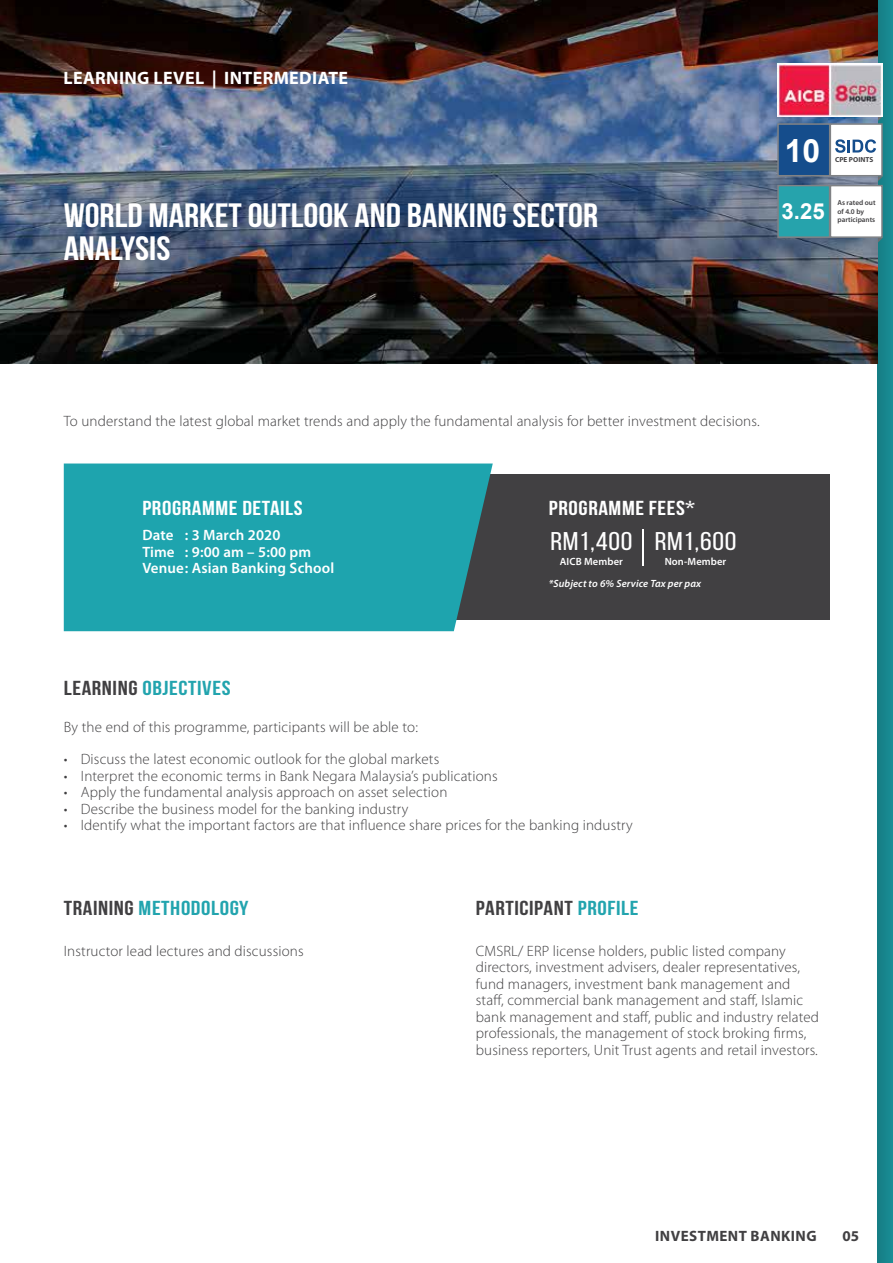
<style>
.page{position:relative;width:893px;height:1263px;background:#fff}
.page>*{position:absolute;margin:0;border:0;box-sizing:border-box;transform-origin:0 0}
.t1{font:700 33.75px/33px "Bebas Neue";color:#fff;scale:1.11 1}
.t2{font:700 31.95px "Arial";color:#fff}
.t3{font:25.65px "Bebas Neue";letter-spacing:.025em;color:#fff;scale:1.17 1}
.t4{font:700 22.2px "Arial";color:#fff}
.t5{font:700 20.25px "Bebas Neue";letter-spacing:.025em;color:#22a4ae;scale:1.17 1}
.t6{font:700 20.25px "Bebas Neue";letter-spacing:.025em;color:#fff;scale:1.17 1}
.t7{font:700 20.25px "Bebas Neue";letter-spacing:.025em;color:#414042;scale:1.17 1}
.t8{font:700 18px "Myriad Pro";letter-spacing:.02em;color:#fff}
.t9{font:300 15px/16.5px "Myriad Pro";letter-spacing:.01em;color:#414042}
.t10{font:600 15px/16.5px "Myriad Pro";letter-spacing:.01em;color:#fff}
.t11{font:700 15px "Myriad Pro";letter-spacing:.03em;color:#414042}
.t12{font:italic 600 10.5px "Myriad Pro";letter-spacing:.01em;color:#fff}
.t13{font:600 10.5px "Myriad Pro";letter-spacing:.01em;color:#fff}
.t14{font:600 7.2px/8.7px "Myriad Pro";color:#414042}
.t15{font:700 7.2px "Myriad Pro";color:#414042}
.s1{color:#414042}
.s2{color:#22a4ae}
</style>
<div class="page">
<div style="left:878px;top:0;width:15px;height:1263px;background:#17868d"></div>
<img style="left:0;top:0;width:878px;height:364px">
<div style="left:307px;top:474px;width:522px;height:146px;background:#414042"></div>
<div style="left:64px;top:463px;width:429px;height:168px;background:#1ea4ae"></div>
<hr style="left:643px;top:529px;width:1px;height:36px;background:#fff">
<svg style="left:878px;top:116px;width:5px;height:5px"></svg>
<img style="left:778px;top:64px;width:105px;height:52px">
<svg style="left:878px;top:176px;width:5px;height:5px"></svg>
<div style="left:777px;top:123px;width:53px;height:53px;background:#154d8c;border:2px solid #808285"></div>
<div style="left:830px;top:123px;width:53px;height:53px;background:#fff;border:2px solid #808285"></div>
<svg style="left:835px;top:139px;width:41px;height:14px"></svg>
<svg style="left:878px;top:238px;width:5px;height:5px"></svg>
<div style="left:777px;top:185px;width:53px;height:53px;background:#26a3ac;border:2px solid #808285"></div>
<div style="left:830px;top:185px;width:53px;height:53px;background:#fff;border:2px solid #808285"></div>
<p class="t8" style="left:64px;top:66px;width:286px">LEARNING LEVEL | INTERMEDIATE</p>
<h1 class="t1" style="left:64px;top:198px;width:483px">WORLD MARKET OUTLOOK AND BANKING SECTOR<br>ANALYSIS</h1>
<h2 class="t2" style="left:785px;top:128px;width:37px">10</h2>
<p class="t15" style="left:835px;top:155px;width:40px">CPE POINTS</p>
<h3 class="t4" style="left:781px;top:196px;width:45px">3.25</h3>
<p class="t14" style="left:837px;top:198px;width:40px">As rated out of 4.0 by participants</p>
<p class="t9" style="left:64px;top:413px;width:697px">To understand the latest global market trends and apply the fundamental analysis for better investment decisions.</p>
<h3 class="t6" style="left:142px;top:496px;width:139px">PROGRAMME DETAILS</h3>
<h3 class="t6" style="left:549px;top:497px;width:126px">PROGRAMME FEES*</h3>
<h3 class="t3" style="left:550px;top:528px;width:161px">RM1,400 RM1,600</h3>
<p class="t13" style="left:560px;top:555px;width:65px">AICB Member</p>
<p class="t12" style="left:549px;top:577px;width:154px">*Subject to 6% Service Tax per pax</p>
<p class="t10" style="left:142px;top:526px;width:193px">Date : 3 March 2020<br>Time : 9:00 am – 5:00 pm<br>Venue: Asian Banking School</p>
<p class="t13" style="left:665px;top:555px;width:63px">Non-Member</p>
<h3 class="t5" style="left:64px;top:677px;width:144px"><span class="s1">LEARNING</span> OBJECTIVES</h3>
<p class="t9" style="left:64px;top:718px;width:356px">By the end of this programme, participants will be able to:</p>
<p class="t9" style="left:64px;top:751px;width:377px">• Discuss the latest economic outlook for the global markets</p>
<p class="t9" style="left:64px;top:767px;width:435px">• Interpret the economic terms in Bank Negara Malaysia’s publications</p>
<p class="t9" style="left:64px;top:784px;width:385px">• Apply the fundamental analysis approach on asset selection</p>
<p class="t9" style="left:64px;top:800px;width:346px">• Describe the business model for the banking industry</p>
<p class="t9" style="left:64px;top:817px;width:571px">• Identify what the important factors are that influence share prices for the banking industry</p>
<h3 class="t5" style="left:64px;top:896px;width:159px"><span class="s1">TRAINING</span> METHODOLOGY</h3>
<h3 class="t7" style="left:476px;top:896px;width:141px">PARTICIPANT <span class="s2">PROFILE</span></h3>
<p class="t9" style="left:64px;top:943px;width:241px">Instructor lead lectures and discussions</p>
<p class="t9" style="left:476px;top:943px;width:345px">CMSRL/ ERP license holders, public listed company directors, investment advisers, dealer representatives, fund managers, investment bank management and staff, commercial bank management and staff, Islamic bank management and staff, public and industry related professionals, the management of stock broking firms, business reporters, Unit Trust agents and retail investors.</p>
<p class="t11" style="left:655px;top:1226px;width:163px">INVESTMENT BANKING</p>
<p class="t11" style="left:842px;top:1226px;width:18px">05</p>
</div>
